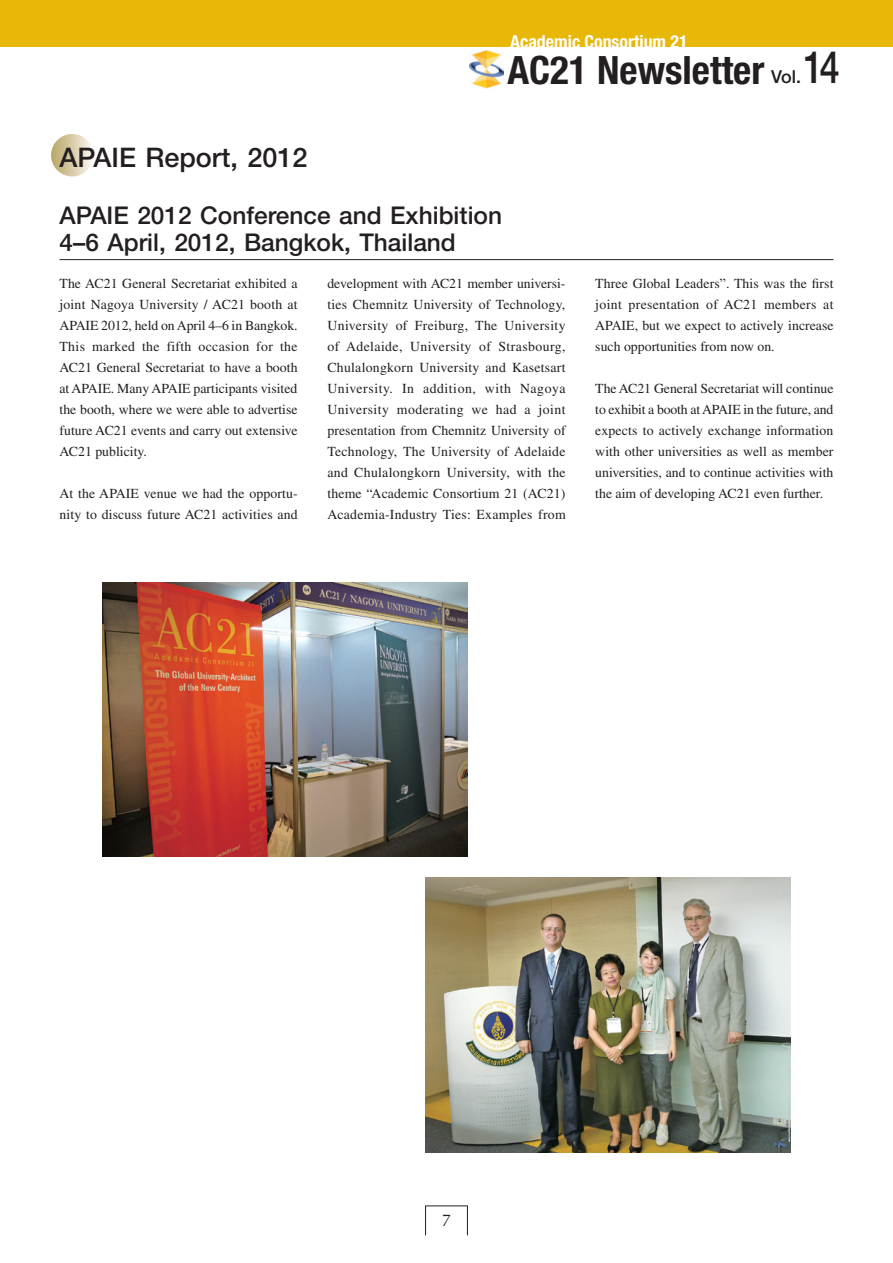
<style>
.page{position:relative;width:893px;height:1263px;background:#fff}
.page>*{position:absolute;margin:0;border:0;box-sizing:border-box;transform-origin:0 0}
.t1{font:500 44.7px "Helvetica Neue LT Std";color:#231f20;scale:.8 1}
.t2{font:700 condensed 39.15px "Helvetica Neue LT Std";color:#231f20}
.t3{font:500 27px "Helvetica Neue LT Std";color:#231f20}
.t4{font:500 24.45px/27px "Helvetica Neue LT Std";color:#231f20}
.t5{font:700 condensed 17.85px "Helvetica Neue LT Std";color:#fff}
.t6{font:500 17.85px "Helvetica Neue LT Std";color:#231f20}
.t7{font:16.95px "Optima LT Std";color:#231f20}
.t8{font:13.8px/21px "Times LT Std";color:#231f20;text-align:justify}
</style>
<div class="page">
<div style="left:425px;top:1206px;width:43px;height:29px;border:1px solid #231f20"></div>
<div style="left:0;top:0;width:893px;height:47px;background:#e8b809"></div>
<img style="left:469px;top:51px;width:34px;height:38px">
<div style="left:51px;top:134px;width:43px;height:42px;background:linear-gradient(to right,#b8a565,#fbf9f5);border-radius:21px"></div>
<img style="left:102px;top:582px;width:366px;height:275px">
<img style="left:425px;top:878px;width:366px;height:274px">
<hr style="left:60px;top:259px;width:773px;height:1px;background:#231f20">
<p class="t5" style="left:510px;top:31px;width:179px">Academic Consortium 21</p>
<h1 class="t1" style="left:803px;top:41px;width:47px">14</h1>
<h2 class="t2" style="left:507px;top:46px;width:258px">AC21 Newsletter</h2>
<p class="t6" style="left:771px;top:66px;width:31px">Vol.</p>
<h3 class="t3" style="left:60px;top:141px;width:249px">APAIE Report, 2012</h3>
<h3 class="t4" style="left:60px;top:201px;width:444px">APAIE 2012 Conference and Exhibition<br>4–6 April, 2012, Bangkok, Thailand</h3>
<p class="t8" style="left:60px;top:272px;width:240px">The AC21 General Secretariat exhibited a joint Nagoya University / AC21 booth at APAIE 2012, held on April 4–6 in Bangkok.<br>This marked the fifth occasion for the AC21 General Secretariat to have a booth at APAIE. Many APAIE participants visited the booth, where we were able to advertise future AC21 events and carry out extensive AC21 publicity.</p>
<p class="t8" style="left:60px;top:482px;width:240px">At the APAIE venue we had the opportu&shy;nity to discuss future AC21 activities and</p>
<p class="t8" style="left:327px;top:272px;width:240px">development with AC21 member universi&shy;ties Chemnitz University of Technology, University of Freiburg, The University of Adelaide, University of Strasbourg, Chulalongkorn University and Kasetsart University. In addition, with Nagoya University moderating we had a joint presentation from Chemnitz University of Technology, The University of Adelaide and Chulalongkorn University, with the theme “Academic Consortium 21 (AC21)<br>Academia-Industry Ties: Examples from</p>
<p class="t8" style="left:595px;top:272px;width:240px">Three Global Leaders”. This was the first joint presentation of AC21 members at APAIE, but we expect to actively increase such opportunities from now on.</p>
<p class="t8" style="left:595px;top:377px;width:240px">The AC21 General Secretariat will continue to exhibit a booth at APAIE in the future, and expects to actively exchange information with other universities as well as member universities, and to continue activities with the aim of developing AC21 even further.</p>
<p class="t7" style="left:442px;top:1210px;width:11px">7</p>
</div>
